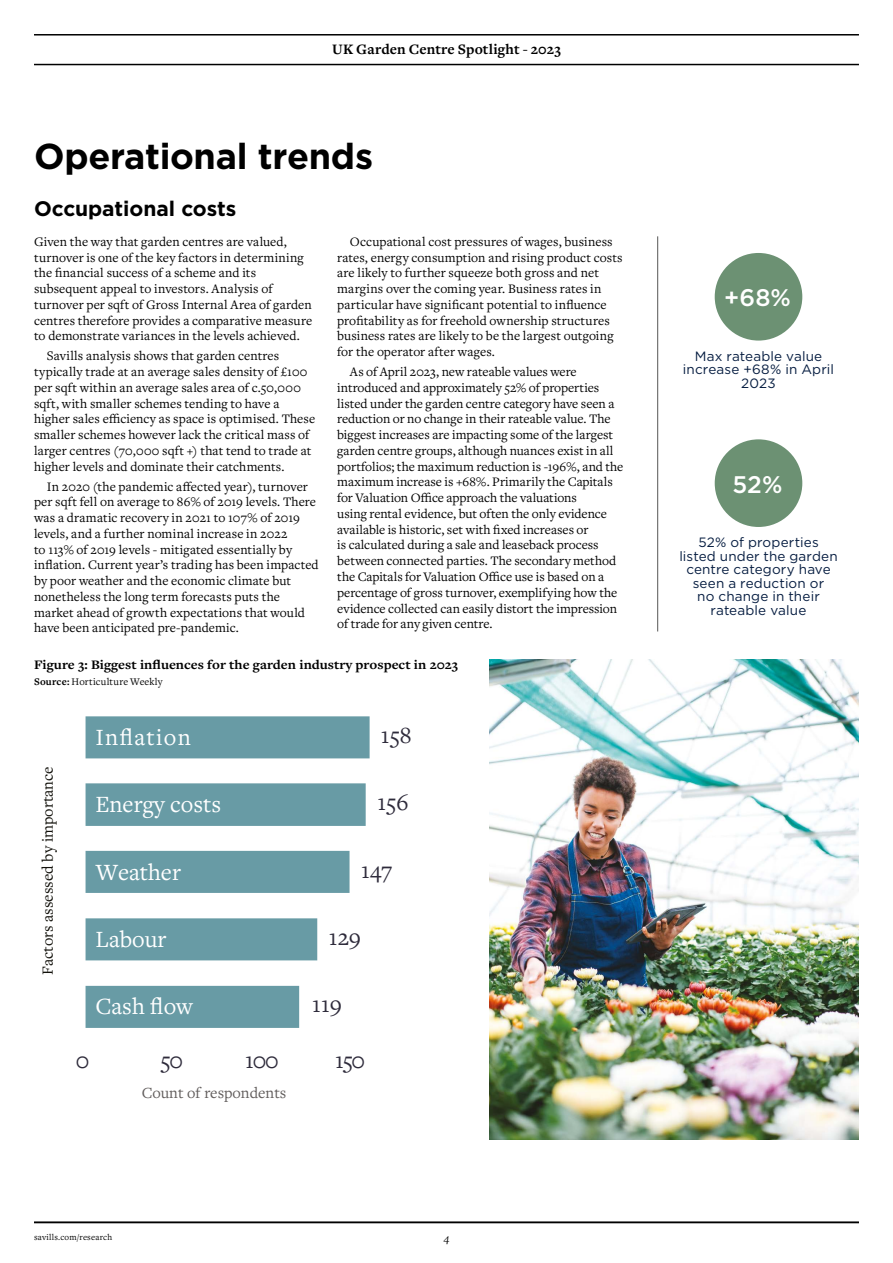
<style>
.page{position:relative;width:893px;height:1263px;background:#fff}
.page>*{position:absolute;margin:0;border:0;box-sizing:border-box;transform-origin:0 0}
.t1{font:700 36px "Gotham";letter-spacing:-.01em;color:#000}
.t2{font:24.15px "Freight Text Pro";color:#fff}
.t3{font:24.15px "Freight Text Pro";color:#2e2b3b}
.t4{font:24.15px "Freight Text Pro";letter-spacing:.055em;color:#fff}
.t5{font:500 24px "Gotham";color:#fff}
.t6{font:700 21px "Gotham";letter-spacing:-.005em;color:#000}
.t7{font:16.2px "Freight Text Pro";color:#12110b}
.t8{font:16.2px "Freight Text Pro";color:#605c5b}
.t9{font:700 15px "Freight Text Pro";letter-spacing:.01em;color:#000}
.t10{font:13.5px/15.8px "Freight Text Pro";letter-spacing:.005em;color:#000}
.t11{font:13.5px/13.5px "Gotham";letter-spacing:.01em;color:#061d41;text-align:center}
.t12{font:700 13.5px "Freight Text Pro";color:#000;scale:1.06 1}
.t13{font:italic 12px "Freight Text Pro";color:#000}
.t14{font:10.5px "Freight Text Pro";letter-spacing:.015em;color:#000}
.t15{font:9px "Freight Text Pro";letter-spacing:.02em;color:#000}
.s1{font-weight:700}
</style>
<div class="page">
<hr style="left:657px;top:236px;width:1px;height:395px;background:#575756">
<svg style="left:86px;top:716px;width:284px;height:312px;fill:#689ba5"></svg>
<img style="left:489px;top:659px;width:370px;height:480px">
<hr style="left:34px;top:64px;width:825px;height:1px;background:#000">
<hr style="left:34px;top:34px;width:825px;height:2px;background:#000">
<hr style="left:34px;top:1222px;width:825px;height:1px;background:#000">
<div style="left:715px;top:253px;width:87px;height:88px;background:#6c9173;border-radius:50%"></div>
<div style="left:715px;top:439px;width:87px;height:88px;background:#6c9173;border-radius:50%"></div>
<p class="t9" style="left:332px;top:39px;width:230px">UK Garden Centre Spotlight - 2023</p>
<h1 class="t1" style="left:34px;top:136px;width:341px">Operational trends</h1>
<h3 class="t6" style="left:34px;top:197px;width:204px">Occupational costs</h3>
<p class="t10" style="left:34px;top:233px;width:280px">Given the way that garden centres are valued, turnover is one of the key factors in determining the financial success of a scheme and its subsequent appeal to investors. Analysis of turnover per sqft of Gross Internal Area of garden centres therefore provides a comparative measure to demonstrate variances in the levels achieved.</p>
<p class="t10" style="left:34px;top:348px;width:283px;text-indent:13px">Savills analysis shows that garden centres typically trade at an average sales density of £100 per sqft within an average sales area of c.50,000 sqft, with smaller schemes tending to have a higher sales efficiency as space is optimised. These smaller schemes however lack the critical mass of larger centres (70,000 sqft +) that tend to trade at higher levels and dominate their catchments.</p>
<p class="t10" style="left:34px;top:478px;width:286px;text-indent:13px">In 2020 (the pandemic affected year), turnover per sqft fell on average to 86% of 2019 levels. There was a dramatic recovery in 2021 to 107% of 2019 levels, and a further nominal increase in 2022<br>to 113% of 2019 levels - mitigated essentially by inflation. Current year’s trading has been impacted by poor weather and the economic climate but nonetheless the long term forecasts puts the market ahead of growth expectations that would have been anticipated pre-pandemic.</p>
<p class="t10" style="left:337px;top:233px;width:287px;text-indent:13px">Occupational cost pressures of wages, business rates, energy consumption and rising product costs are likely to further squeeze both gross and net margins over the coming year. Business rates in particular have significant potential to influence profitability as for freehold ownership structures business rates are likely to be the largest outgoing for the operator after wages.</p>
<p class="t10" style="left:337px;top:363px;width:288px;text-indent:13px">As of April 2023, new rateable values were introduced and approximately 52% of properties listed under the garden centre category have seen a reduction or no change in their rateable value. The biggest increases are impacting some of the largest garden centre groups, although nuances exist in all portfolios; the maximum reduction is -196%, and the maximum increase is +68%. Primarily the Capitals for Valuation Office approach the valuations<br>using rental evidence, but often the only evidence available is historic, set with fixed increases or<br>is calculated during a sale and leaseback process between connected parties. The secondary method the Capitals for Valuation Office use is based on a percentage of gross turnover, exemplifying how the evidence collected can easily distort the impression of trade for any given centre.</p>
<p class="t12" style="left:34px;top:656px;width:402px">Figure 3: Biggest influences for the garden industry prospect in 2023</p>
<p class="t14" style="left:34px;top:675px;width:130px"><span class="s1">Source:</span> Horticulture Weekly</p>
<h2 class="t4" style="left:95px;top:721px;width:97px">Inflation</h2>
<h2 class="t3" style="left:381px;top:719px;width:32px">158</h2>
<p class="t7" style="left:37px;top:975px;width:210px;rotate:-90deg">Factors assessed by importance</p>
<h2 class="t2" style="left:95px;top:789px;width:127px">Energy costs</h2>
<h2 class="t2" style="left:96px;top:856px;width:87px">Weather</h2>
<h2 class="t2" style="left:95px;top:923px;width:73px">Labour</h2>
<h2 class="t3" style="left:377px;top:786px;width:33px">156</h2>
<h2 class="t3" style="left:361px;top:854px;width:33px">147</h2>
<h2 class="t3" style="left:329px;top:921px;width:34px">129</h2>
<h2 class="t2" style="left:95px;top:991px;width:99px">Cash flow</h2>
<h2 class="t3" style="left:312px;top:988px;width:31px">119</h2>
<h2 class="t3" style="left:76px;top:1044px;width:15px">0</h2>
<h2 class="t3" style="left:161px;top:1044px;width:24px">50</h2>
<h2 class="t3" style="left:245px;top:1044px;width:35px">100</h2>
<h2 class="t3" style="left:335px;top:1044px;width:31px">150</h2>
<p class="t8" style="left:142px;top:1082px;width:146px">Count of respondents</p>
<p class="t15" style="left:34px;top:1231px;width:80px">savills.com/research</p>
<p class="t13" style="left:444px;top:1230px;width:7px">4</p>
<h3 class="t5" style="left:724px;top:282px;width:68px">+68%</h3>
<p class="t11" style="left:683px;top:349px;width:153px">Max rateable value increase +68% in April<br>2023</p>
<h3 class="t5" style="left:733px;top:469px;width:51px">52%</h3>
<p class="t11" style="left:679px;top:535px;width:160px">52% of properties listed under the garden centre category have seen a reduction or<br>no change in their rateable value</p>
</div>
